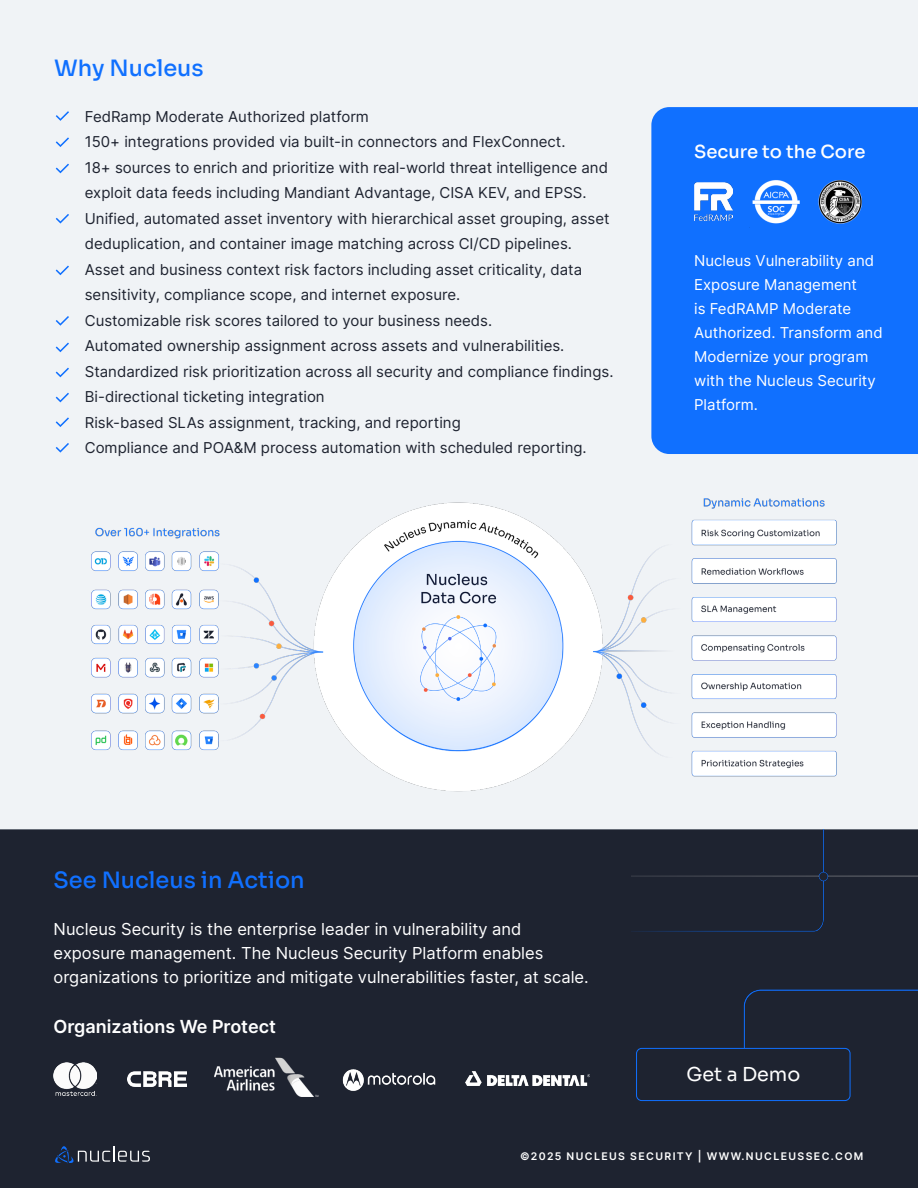
<style>
.page{position:relative;width:918px;height:1188px;background:#fff}
.page>*{position:absolute;margin:0;border:0;box-sizing:border-box;transform-origin:0 0}
.t1{font:500 22.5px "Sora";color:#1070ff}
.t2{font:19.2px "Sora";color:#fff}
.t3{font:600 18px "Inter";color:#fff}
.t4{font:500 18px "Sora";color:#fff}
.t5{font:16.5px/24px "Inter";color:#fff}
.t6{font:15px/25.5px "Inter";color:#1e2330}
.t7{font:15px/24px "Inter";color:#fff}
.t8{font:600 10.5px "Inter";letter-spacing:.13em;color:#fff}
</style>
<div class="page">
<div style="left:0;top:829px;width:918px;height:359px;background:#1e2330"></div>
<div style="left:0;top:0;width:918px;height:829px;background:#f0f3f6"></div>
<div style="left:636px;top:1048px;width:215px;height:53px;border:1px solid #1070ff;border-radius:5px"></div>
<div style="left:651px;top:107px;width:267px;height:347px;background:#1070ff"></div>
<img style="left:127px;top:1072px;width:60px;height:14px">
<img style="left:342px;top:1069px;width:94px;height:22px">
<img style="left:465px;top:1072px;width:125px;height:14px">
<img style="left:54px;top:1062px;width:43px;height:34px">
<img style="left:214px;top:1057px;width:105px;height:40px">
<img style="left:694px;top:183px;width:38px;height:37px">
<img style="left:750px;top:176px;width:53px;height:51px">
<img style="left:815px;top:176px;width:46px;height:51px">
<svg style="left:55px;top:1146px;width:95px;height:18px"></svg>
<img style="left:91px;top:498px;width:746px;height:294px">
<svg style="left:56px;top:111px;width:13px;height:10px"></svg>
<svg style="left:56px;top:137px;width:13px;height:10px"></svg>
<svg style="left:56px;top:164px;width:13px;height:9px"></svg>
<svg style="left:56px;top:214px;width:13px;height:10px"></svg>
<svg style="left:56px;top:266px;width:13px;height:9px"></svg>
<svg style="left:56px;top:316px;width:13px;height:10px"></svg>
<svg style="left:56px;top:343px;width:13px;height:9px"></svg>
<svg style="left:56px;top:368px;width:13px;height:9px"></svg>
<svg style="left:56px;top:393px;width:13px;height:9px"></svg>
<svg style="left:56px;top:417px;width:13px;height:10px"></svg>
<svg style="left:56px;top:443px;width:13px;height:10px"></svg>
<img style="left:632px;top:829px;width:286px;height:219px">
<p class="t1" style="left:54px;top:49px;width:151px">Why Nucleus</p>
<p class="t6" style="left:85px;top:103px;width:286px">FedRamp Moderate Authorized platform</p>
<p class="t6" style="left:85px;top:129px;width:482px">150+ integrations provided via built-in connectors and FlexConnect.</p>
<p class="t6" style="left:85px;top:154px;width:525px">18+ sources to enrich and prioritize with real-world threat intelligence and exploit data feeds including Mandiant Advantage, CISA KEV, and EPSS.</p>
<p class="t6" style="left:85px;top:205px;width:526px">Unified, automated asset inventory with hierarchical asset grouping, asset deduplication, and container image matching across CI/CD pipelines.</p>
<p class="t6" style="left:85px;top:256px;width:499px">Asset and business context risk factors including asset criticality, data sensitivity, compliance scope, and internet exposure.</p>
<p class="t6" style="left:85px;top:307px;width:409px">Customizable risk scores tailored to your business needs.</p>
<p class="t6" style="left:85px;top:333px;width:481px">Automated ownership assignment across assets and vulnerabilities.</p>
<p class="t6" style="left:85px;top:358px;width:530px">Standardized risk prioritization across all security and compliance findings.</p>
<p class="t6" style="left:85px;top:384px;width:241px">Bi-directional ticketing integration</p>
<p class="t6" style="left:85px;top:409px;width:378px">Risk-based SLAs assignment, tracking, and reporting</p>
<p class="t6" style="left:85px;top:435px;width:504px">Compliance and POA&amp;M process automation with scheduled reporting.</p>
<p class="t4" style="left:694px;top:137px;width:173px">Secure to the Core</p>
<p class="t7" style="left:694px;top:249px;width:190px">Nucleus Vulnerability and<br>Exposure Management<br>is FedRAMP Moderate<br>Authorized. Transform and<br>Modernize your program with the Nucleus Security<br>Platform.</p>
<p class="t1" style="left:54px;top:862px;width:253px">See Nucleus in Action</p>
<p class="t5" style="left:54px;top:916px;width:537px">Nucleus Security is the enterprise leader in vulnerability and exposure management. The Nucleus Security Platform enables organizations to prioritize and mitigate vulnerabilities faster, at scale.</p>
<p class="t3" style="left:54px;top:1013px;width:224px">Organizations We Protect</p>
<p class="t2" style="left:687px;top:1058px;width:115px">Get a Demo</p>
<p class="t8" style="left:520px;top:1148px;width:345px">©2025 NUCLEUS SECURITY | WWW.NUCLEUSSEC.COM</p>
</div>
